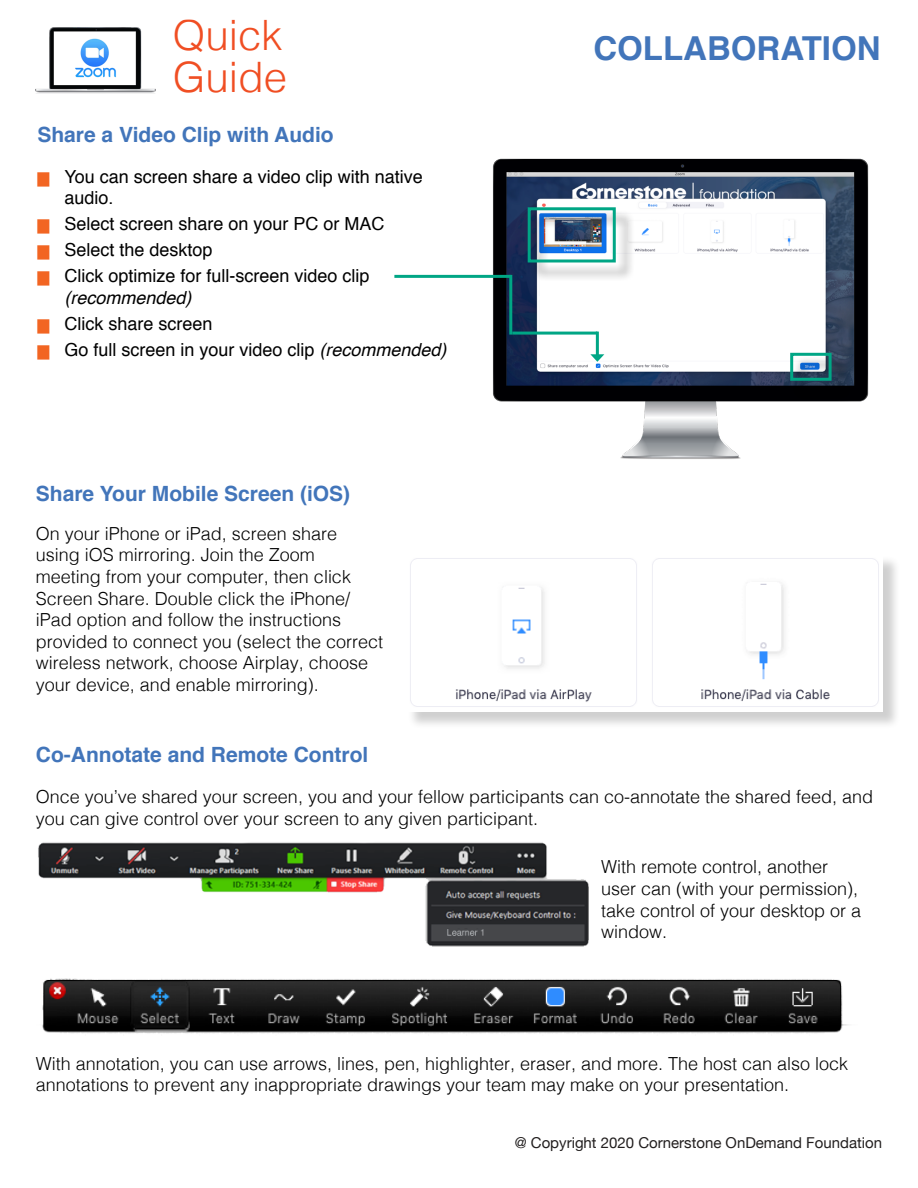
<style>
.page{position:relative;width:918px;height:1188px;background:#fff}
.page>*{position:absolute;margin:0;border:0;box-sizing:border-box;transform-origin:0 0}
.t1{font:300 42px/42px "Helvetica";color:#f04e23}
.t2{font:700 33px "Helvetica";color:#4275ba}
.t3{font:700 21px "Helvetica";color:#4275ba}
.t4{font:300 18px/21.6px "Helvetica";color:#000}
.t5{font:18px/26.1px "Helvetica";color:#000}
.t6{font:15px "Helvetica Neue";color:#221f1f}
.s1{font-size:12px;color:#f26522}
.s2{font-style:italic}
</style>
<div class="page">
<img style="left:437px;top:158px;width:432px;height:301px">
<hr style="left:394px;top:275px;width:117px;height:3px;background:#00a685">
<hr style="left:596px;top:332px;width:3px;height:24px;background:#00a685">
<svg style="left:590px;top:354px;width:14px;height:8px"></svg>
<hr style="left:509px;top:275px;width:3px;height:60px;background:#00a685">
<hr style="left:512px;top:332px;width:85px;height:3px;background:#00a685">
<div style="left:530px;top:210px;width:105px;height:71px;background:#000;opacity:.39"></div>
<div style="left:528px;top:207px;width:88px;height:55px;border:3px solid #00a685"></div>
<div style="left:792px;top:355px;width:58px;height:45px;background:#000;opacity:.39"></div>
<div style="left:790px;top:353px;width:42px;height:28px;border:3px solid #00a685"></div>
<div style="left:407px;top:555px;width:494px;height:175px;background:#000;opacity:.19"></div>
<img style="left:407px;top:555px;width:475px;height:156px">
<img style="left:38px;top:842px;width:551px;height:105px">
<img style="left:42px;top:978px;width:806px;height:55px">
<img style="left:36px;top:27px;width:119px;height:67px">
<h1 class="t1" style="left:173px;top:11px;width:116px">Quick<br>Guide</h1>
<p class="t3" style="left:37px;top:117px;width:298px">Share a Video Clip with Audio</p>
<p class="t5" style="left:64px;top:166px;width:360px;line-height:21.6px;text-indent:-27px"><span class="s1">█</span> You can screen share a video clip with native audio.</p>
<p class="t5" style="left:37px;top:211px;width:349px"><span class="s1">█</span> Select screen share on your PC or MAC <span class="s1">█</span> Select the desktop<br><span class="s1">█</span> Click optimize for full-screen video clip</p>
<p class="t5" style="left:37px;top:285px;width:411px;text-indent:27px"><span class="s2">(recommended)<br></span><span class="s1">█</span> Click share screen<br><span class="s1">█</span> Go full screen in your video clip <span class="s2">(recommended)</span></p>
<p class="t3" style="left:36px;top:477px;width:316px">Share Your Mobile Screen (iOS)</p>
<p class="t4" style="left:36px;top:521px;width:349px">On your iPhone or iPad, screen share using iOS mirroring. Join the Zoom meeting from your computer, then click Screen Share. Double click the iPhone/ iPad option and follow the instructions provided to connect you (select the correct wireless network, choose Airplay, choose your device, and enable mirroring).</p>
<p class="t3" style="left:36px;top:737px;width:334px">Co-Annotate and Remote Control</p>
<h2 class="t2" style="left:593px;top:22px;width:289px">COLLABORATION</h2>
<p class="t4" style="left:36px;top:784px;width:839px">Once you’ve shared your screen, you and your fellow participants can co-annotate the shared feed, and you can give control over your screen to any given participant.</p>
<p class="t4" style="left:601px;top:855px;width:262px">With remote control, another user can (with your permission), take control of your desktop or a window.</p>
<p class="t4" style="left:36px;top:1051px;width:814px">With annotation, you can use arrows, lines, pen, highlighter, eraser, and more. The host can also lock annotations to prevent any inappropriate drawings your team may make on your presentation.</p>
<p class="t6" style="left:515px;top:1132px;width:369px">@ Copyright 2020 Cornerstone OnDemand Foundation</p>
</div>
